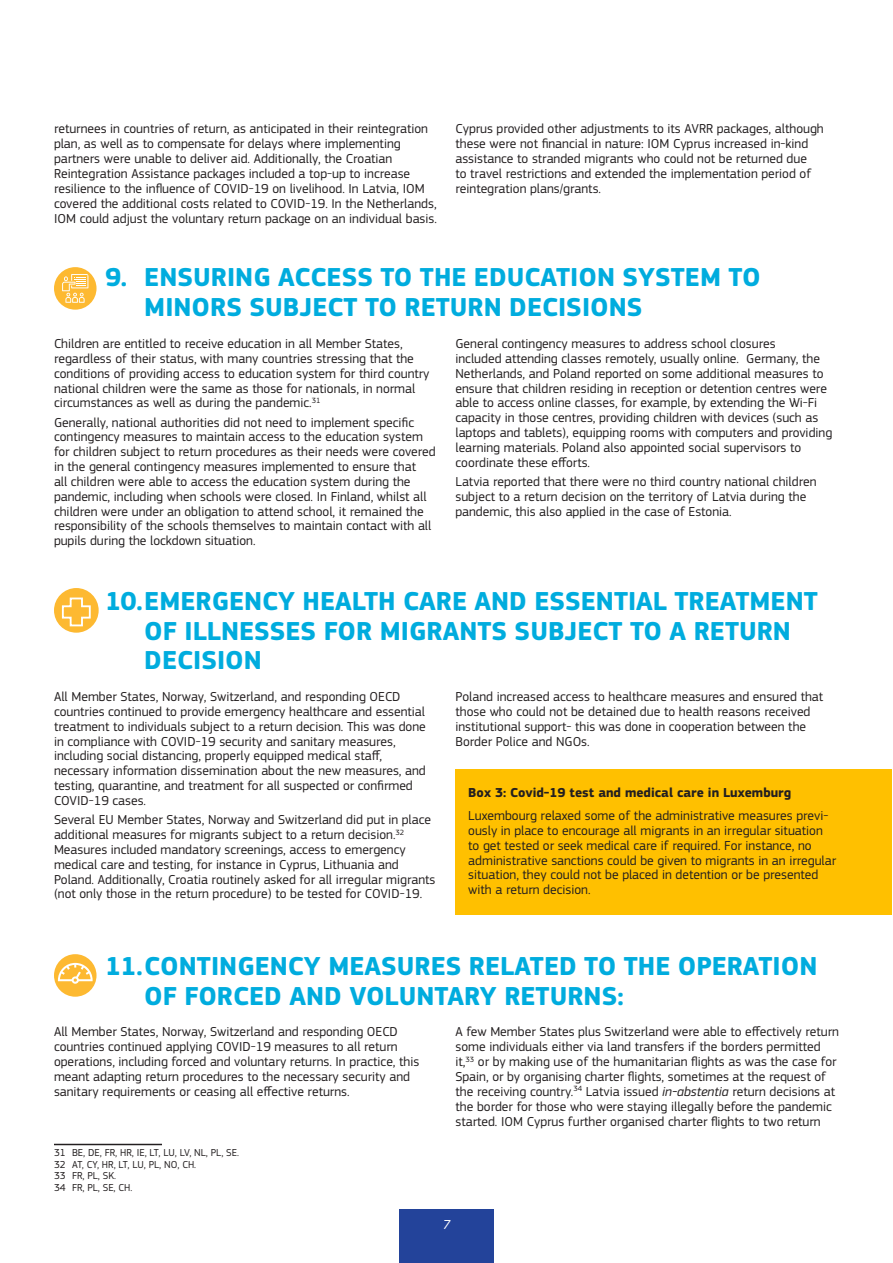
<style>
.page{position:relative;width:893px;height:1263px;background:#fff}
.page>*{position:absolute;margin:0;border:0;box-sizing:border-box;transform-origin:0 0}
.t1{font:700 27px/29.7px "EC Square Sans Pro";color:#00acde}
.text_main{font:13.5px/14.9px "EC Square Sans Pro";color:#231f20}
.box_right{font:13.5px/14.9px "EC Square Sans Pro";color:#231f20}
.box_right_title{font:700 13.5px "EC Square Sans Pro";color:#231f20}
.t2{font:italic 13.5px "EC Square Sans Pro";color:#fff}
.footnote___source{font:10.5px "EC Square Sans Pro";color:#231f20}
.s1{font-style:italic}
</style>
<div class="page">
<div style="left:399px;top:1209px;width:95px;height:54px;background:#23439a"></div>
<hr style="left:54px;top:1144px;width:108px;height:1px;background:#231f20">
<div style="left:455px;top:769px;width:437px;height:44px;background:#ffc000"></div>
<div style="left:455px;top:793px;width:437px;height:121px;background:#ffc000"></div>
<div style="left:55px;top:268px;width:40px;height:40px;background:#fdb931;border-radius:50%"></div>
<svg style="left:62px;top:274px;width:26px;height:29px"></svg>
<div style="left:54px;top:267px;width:43px;height:43px;border:3px solid #fdb931;border-radius:50%"></div>
<div style="left:55px;top:589px;width:42px;height:42px;background:#fdb931;border-radius:50%"></div>
<svg style="left:61px;top:597px;width:31px;height:30px"></svg>
<div style="left:54px;top:588px;width:45px;height:45px;border:3px solid #fdb931;border-radius:50%"></div>
<div style="left:54px;top:954px;width:43px;height:43px;background:#fdb931;border-radius:50%"></div>
<svg style="left:58px;top:963px;width:35px;height:21px"></svg>
<p class="text_main" style="left:54px;top:122px;width:384px">returnees in countries of return, as anticipated in their reintegration plan, as well as to compensate for delays where implementing partners were unable to deliver aid. Additionally, the Croatian Reintegration Assistance packages included a top-up to increase resilience to the influence of COVID-19 on livelihood. In Latvia, IOM covered the additional costs related to COVID-19. In the Netherlands, IOM could adjust the voluntary return package on an individual basis.</p>
<p class="text_main" style="left:455px;top:122px;width:370px">Cyprus provided other adjustments to its AVRR packages, although these were not financial in nature: IOM Cyprus increased in-kind assistance to stranded migrants who could not be returned due<br>to travel restrictions and extended the implementation period of reintegration plans/grants.</p>
<p class="t1" style="left:144px;top:264px;width:618px;text-indent:-39px">9. ENSURING ACCESS TO THE EDUCATION SYSTEM TO<br>MINORS SUBJECT TO RETURN DECISIONS</p>
<p class="text_main" style="left:54px;top:336px;width:377px">Children are entitled to receive education in all Member States, regardless of their status, with many countries stressing that the conditions of providing access to education system for third country national children were the same as those for nationals, in normal circumstances as well as during the pandemic.<sup>31</sup></p>
<p class="text_main" style="left:54px;top:415px;width:383px">Generally, national authorities did not need to implement specific contingency measures to maintain access to the education system for children subject to return procedures as their needs were covered in the general contingency measures implemented to ensure that<br>all children were able to access the education system during the pandemic, including when schools were closed. In Finland, whilst all children were under an obligation to attend school, it remained the responsibility of the schools themselves to maintain contact with all pupils during the lockdown situation.</p>
<p class="text_main" style="left:455px;top:336px;width:378px">General contingency measures to address school closures<br>included attending classes remotely, usually online. Germany, the Netherlands, and Poland reported on some additional measures to ensure that children residing in reception or detention centres were able to access online classes, for example, by extending the Wi-Fi capacity in those centres, providing children with devices (such as laptops and tablets), equipping rooms with computers and providing learning materials. Poland also appointed social supervisors to coordinate these efforts.</p>
<p class="text_main" style="left:455px;top:474px;width:363px">Latvia reported that there were no third country national children subject to a return decision on the territory of Latvia during the pandemic, this also applied in the case of Estonia.</p>
<p class="t1" style="left:144px;top:587px;width:675px;text-indent:-39px">10.EMERGENCY HEALTH CARE AND ESSENTIAL TREATMENT<br>OF ILLNESSES FOR MIGRANTS SUBJECT TO A RETURN<br>DECISION</p>
<p class="text_main" style="left:54px;top:689px;width:373px">All Member States, Norway, Switzerland, and responding OECD countries continued to provide emergency healthcare and essential treatment to individuals subject to a return decision. This was done in compliance with COVID-19 security and sanitary measures, including social distancing, properly equipped medical staff, necessary information dissemination about the new measures, and testing, quarantine, and treatment for all suspected or confirmed COVID-19 cases.</p>
<p class="text_main" style="left:54px;top:812px;width:383px">Several EU Member States, Norway and Switzerland did put in place additional measures for migrants subject to a return decision.<sup>32<br></sup>Measures included mandatory screenings, access to emergency medical care and testing, for instance in Cyprus, Lithuania and Poland. Additionally, Croatia routinely asked for all irregular migrants (not only those in the return procedure) to be tested for COVID-19.</p>
<p class="text_main" style="left:455px;top:689px;width:369px">Poland increased access to healthcare measures and ensured that those who could not be detained due to health reasons received institutional support- this was done in cooperation between the Border Police and NGOs.</p>
<p class="box_right_title" style="left:468px;top:784px;width:324px">Box 3: Covid-19 test and medical care in Luxemburg</p>
<p class="box_right" style="left:468px;top:808px;width:369px">Luxembourg relaxed some of the administrative measures previ&shy;ously in place to encourage all migrants in an irregular situation to get tested or seek medical care if required. For instance, no administrative sanctions could be given to migrants in an irregular situation, they could not be placed in detention or be presented with a return decision.</p>
<p class="t1" style="left:144px;top:952px;width:675px;text-indent:-39px">11.CONTINGENCY MEASURES RELATED TO THE OPERATION<br>OF FORCED AND VOLUNTARY RETURNS:</p>
<p class="text_main" style="left:54px;top:1025px;width:367px">All Member States, Norway, Switzerland and responding OECD countries continued applying COVID-19 measures to all return operations, including forced and voluntary returns. In practice, this meant adapting return procedures to the necessary security and sanitary requirements or ceasing all effective returns.</p>
<p class="text_main" style="left:455px;top:1025px;width:385px">A few Member States plus Switzerland were able to effectively return some individuals either via land transfers if the borders permitted it,<sup>33</sup> or by making use of the humanitarian flights as was the case for Spain, or by organising charter flights, sometimes at the request of the receiving country.<sup>34</sup> Latvia issued <span class="s1">in-abstentia</span> return decisions at the border for those who were staying illegally before the pandemic started. IOM Cyprus further organised charter flights to two return</p>
<p class="footnote___source" style="left:54px;top:1146px;width:187px">31 BE, DE, FR, HR, IE, LT, LU, LV, NL, PL, SE.</p>
<p class="footnote___source" style="left:54px;top:1158px;width:144px">32 AT, CY, HR, LT, LU, PL, NO, CH.</p>
<p class="footnote___source" style="left:54px;top:1169px;width:64px">33 FR, PL, SK.</p>
<p class="footnote___source" style="left:54px;top:1181px;width:80px">34 FR, PL, SE, CH.</p>
<p class="t2" style="left:443px;top:1216px;width:9px">7</p>
</div>
